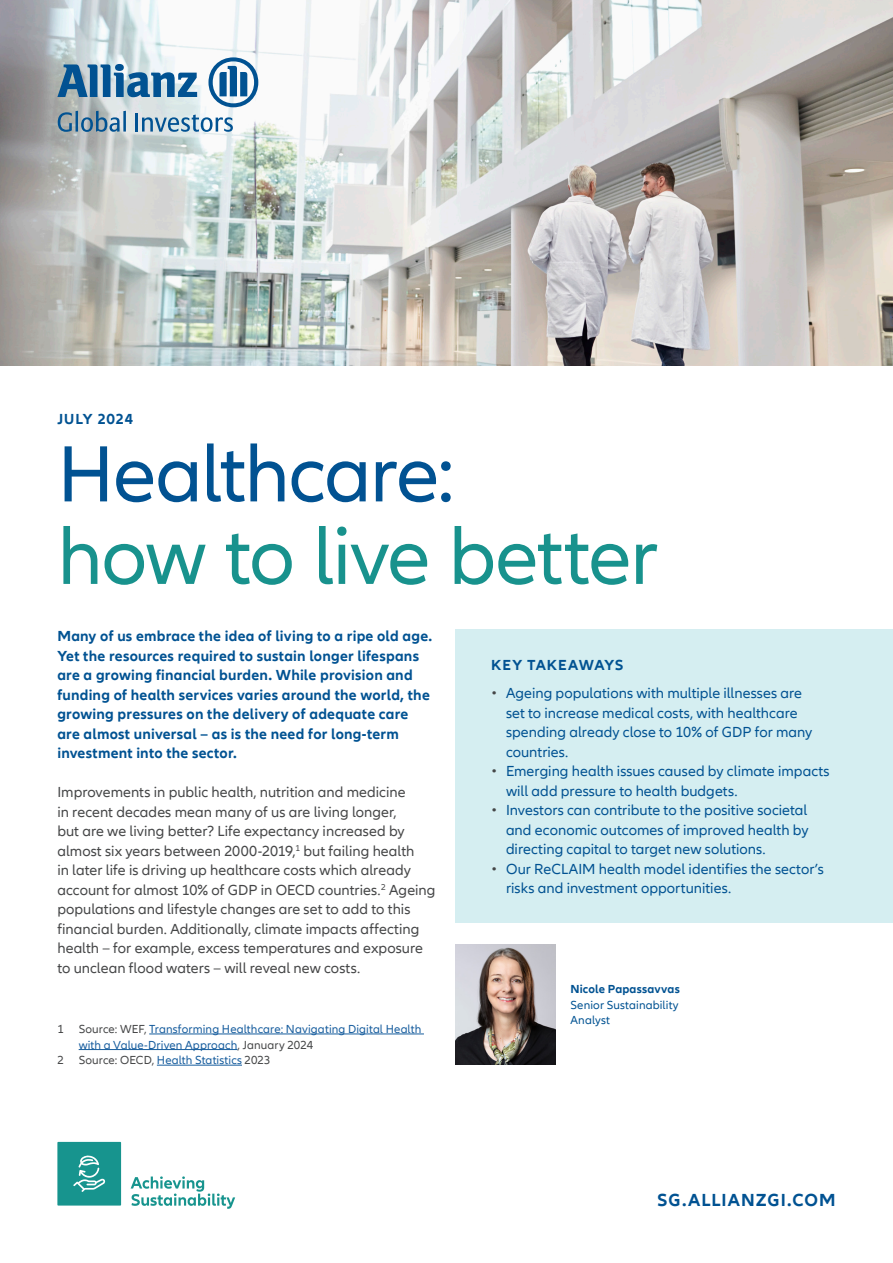
<style>
.page{position:relative;width:893px;height:1263px;background:#fff}
.page>*{position:absolute;margin:0;border:0;box-sizing:border-box;transform-origin:0 0}
.Headline{font:82.5px/82.5px "Allianz Neo";letter-spacing:-.02em;color:#18928d}
.URL_connect{font:700 18px "Allianz Neo";letter-spacing:.055em;color:#015292}
.Copy{font:15px/19.5px "Allianz Neo";letter-spacing:.005em;color:#454647}
.t1{font:15px/19.5px "Allianz Neo";letter-spacing:.005em;color:#015292}
.Copy-2{font:700 15px/19.5px "Allianz Neo";letter-spacing:.015em;color:#015292}
.Product_top_line{font:700 15px "Allianz Neo";letter-spacing:.055em;color:#015292}
.Copy-3{font:700 15px "Allianz Neo";letter-spacing:.06em;color:#015292}
.Disclaimer_Indented{font:12px/15.6px "Allianz Neo";letter-spacing:.01em;color:#175d9e}
.Disclaimer_Indented-2{font:12px "Allianz Neo";letter-spacing:.01em;color:#454647}
.Copy__small{font:12px/15.6px "Allianz Neo";letter-spacing:.01em;color:#015292}
.Copy__small-2{font:700 12px "Allianz Neo";letter-spacing:.015em;color:#015292}
.s1{color:#015292}
.s2{color:#454647}
.s3{color:#175d9e}
</style>
<div class="page">
<img style="left:0;top:0;width:893px;height:366px">
<img style="left:455px;top:944px;width:101px;height:120px">
<div style="left:455px;top:629px;width:438px;height:294px;background:#d5eef1"></div>
<hr style="left:149px;top:1034px;width:275px;height:1px;background:#175d9e">
<hr style="left:79px;top:1049px;width:158px;height:1px;background:#175d9e">
<hr style="left:157px;top:1065px;width:85px;height:1px;background:#175d9e">
<div style="left:57px;top:1142px;width:64px;height:63px;background:#17948e"></div>
<svg style="left:73px;top:1155px;width:33px;height:37px"></svg>
<svg style="left:131px;top:1176px;width:104px;height:33px"></svg>
<svg style="left:57px;top:64px;width:140px;height:33px;background:#6896b7"></svg>
<svg style="left:208px;top:57px;width:50px;height:50px"></svg>
<svg style="left:58px;top:112px;width:14px;height:20px"></svg>
<hr style="left:76px;top:111px;width:2px;height:21px;background:#015292">
<svg style="left:81px;top:111px;width:39px;height:21px"></svg>
<hr style="left:123px;top:111px;width:3px;height:21px;background:#015292">
<hr style="left:135px;top:113px;width:3px;height:19px;background:#015292">
<svg style="left:142px;top:115px;width:91px;height:17px"></svg>
<p class="Copy-3" style="left:57px;top:410px;width:77px">JULY 2024</p>
<p class="Headline" style="left:57px;top:435px;width:603px"><span class="s1">Healthcare:<br></span>how to live better</p>
<p class="Copy-2" style="left:57px;top:627px;width:376px">Many of us embrace the idea of living to a ripe old age.<br>Yet the resources required to sustain longer lifespans are a growing financial burden. While provision and funding of health services varies around the world, the growing pressures on the delivery of adequate care are almost universal – as is the need for long-term investment into the sector.</p>
<p class="Copy" style="left:57px;top:783px;width:380px">Improvements in public health, nutrition and medicine<br>in recent decades mean many of us are living longer,<br>but are we living better? Life expectancy increased by almost six years between 2000-2019,<sup>1</sup> but failing health<br>in later life is driving up healthcare costs which already account for almost 10% of GDP in OECD countries.<sup>2</sup> Ageing populations and lifestyle changes are set to add to this financial burden. Additionally, climate impacts affecting health – for example, excess temperatures and exposure to unclean flood waters – will reveal new costs.</p>
<p class="Disclaimer_Indented" style="left:79px;top:1021px;width:344px;text-indent:-21px"><span class="s2">1 Source: WEF,</span> Transforming Healthcare: Navigating Digital Health with a Value-Driven Approach<span class="s2">, January 2024</span></p>
<p class="Disclaimer_Indented-2" style="left:57px;top:1053px;width:215px">2 Source: OECD, <span class="s3">Health Statistics</span> 2023</p>
<p class="Product_top_line" style="left:491px;top:657px;width:134px">KEY TAKEAWAYS</p>
<p class="t1" style="left:506px;top:684px;width:308px;text-indent:-15px"><span class="s2">•</span> Ageing populations with multiple illnesses are set to increase medical costs, with healthcare spending already close to 10% of GDP for many countries.</p>
<p class="t1" style="left:506px;top:762px;width:325px;text-indent:-15px"><span class="s2">•</span> Emerging health issues caused by climate impacts will add pressure to health budgets.</p>
<p class="t1" style="left:506px;top:801px;width:304px;text-align:justify;text-indent:-15px"><span class="s2">•</span> Investors can contribute to the positive societal and economic outcomes of improved health by directing capital to target new solutions.</p>
<p class="t1" style="left:506px;top:859px;width:319px;text-indent:-15px"><span class="s2">•</span> Our ReCLAIM health model identifies the sector’s risks and investment opportunities.</p>
<p class="Copy__small-2" style="left:570px;top:982px;width:111px">Nicole Papassavvas</p>
<p class="Copy__small" style="left:570px;top:997px;width:110px">Senior Sustainability<br>Analyst</p>
<p class="URL_connect" style="left:657px;top:1189px;width:180px">SG.ALLIANZGI.COM</p>
</div>
